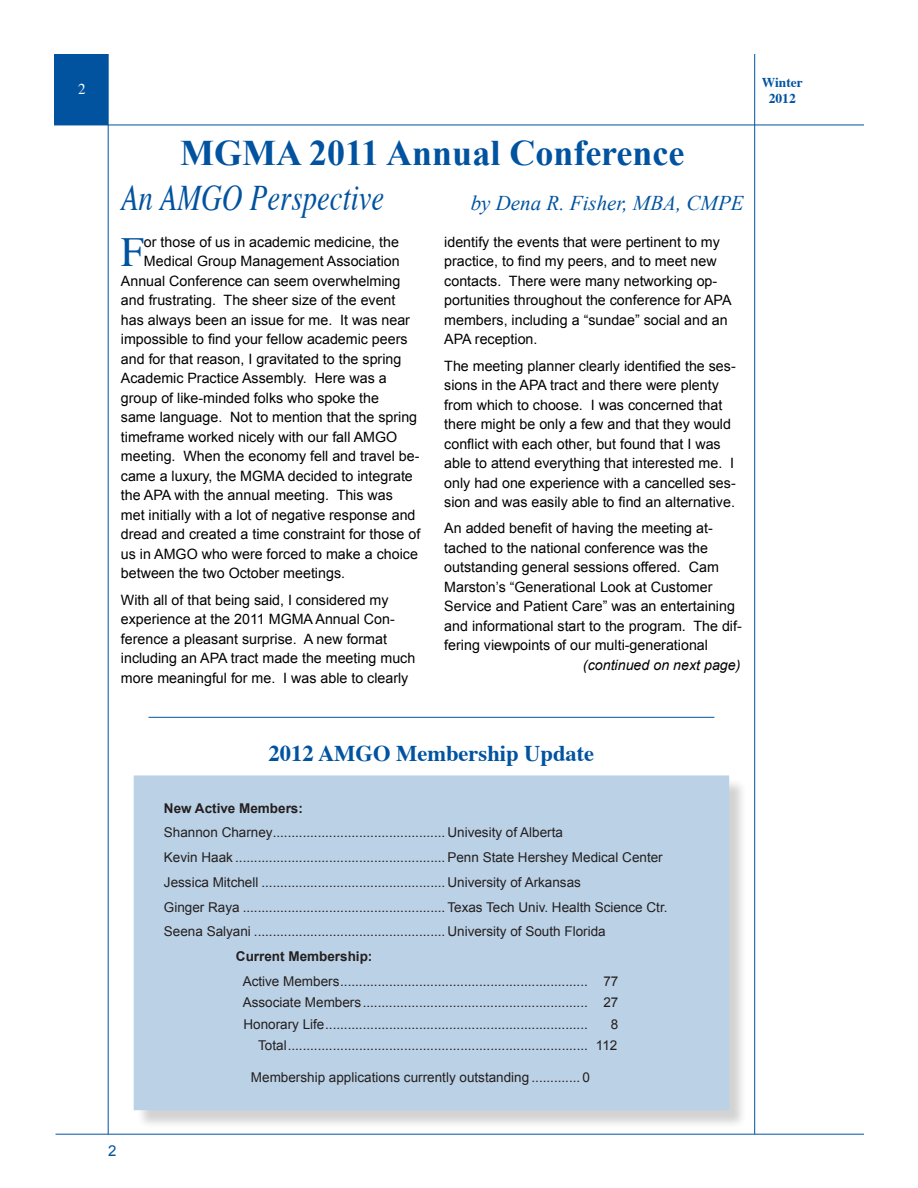
<style>
.page{position:relative;width:918px;height:1188px;background:#fff}
.page>*{position:absolute;margin:0;border:0;box-sizing:border-box;transform-origin:0 0}
.t1{font:41.4px "Times";color:#0153a0}
.t2{font:700 36px "Times New Roman";color:#0153a0}
.t3{font:italic 36px "Times";color:#0153a0;scale:.8 1}
.t4{font:700 22.5px "Times";color:#0153a0}
.t5{font:italic 21px "Times New Roman";color:#0153a0}
.Body{font:15px "Arial";color:#0153a0}
.Body-2{font:15px "Times";color:#fff}
.t6{font:14.25px/19.5px "Arial";color:#000}
.t7{font:italic 14.25px "Arial";color:#000}
.t8{font:13.5px "Arial";color:#231f20}
.t9{font:700 13.5px "Arial";color:#231f20}
.t10{font:700 13.5px/16.2px "Times";color:#0153a0;text-align:center}
</style>
<div class="page">
<div style="left:136px;top:778px;width:612px;height:351px;background:#231f20;opacity:.75"></div>
<div style="left:134px;top:775px;width:595px;height:335px;background:#bbd1e5"></div>
<hr style="left:754px;top:54px;width:1px;height:1080px;background:#0153a0">
<hr style="left:108px;top:54px;width:1px;height:1080px;background:#0153a0">
<hr style="left:54px;top:125px;width:810px;height:1px;background:#0153a0">
<div style="left:54px;top:54px;width:54px;height:70px;background:#0153a0"></div>
<hr style="left:56px;top:1134px;width:808px;height:1px;background:#0153a0">
<hr style="left:148px;top:717px;width:566px;height:1px;background:#0153a0">
<p class="Body-2" style="left:78px;top:75px;width:9px">2</p>
<p class="t2" style="left:180px;top:128px;width:506px">MGMA 2011 Annual Conference</p>
<p class="t3" style="left:121px;top:167px;width:331px">An AMGO Perspective</p>
<p class="t5" style="left:471px;top:188px;width:274px">by Dena R. Fisher, MBA, CMPE</p>
<p class="t6" style="left:444px;top:232px;width:289px">identify the events that were pertinent to my practice, to find my peers, and to meet new contacts. There were many networking op&shy;portunities throughout the conference for APA members, including a “sundae” social and an APA reception.</p>
<p class="t6" style="left:444px;top:356px;width:293px">The meeting planner clearly identified the ses&shy;sions in the APA tract and there were plenty from which to choose. I was concerned that there might be only a few and that they would conflict with each other, but found that I was able to attend everything that interested me. I only had one experience with a cancelled ses&shy;sion and was easily able to find an alternative.</p>
<p class="t6" style="left:444px;top:519px;width:270px">An added benefit of having the meeting at-</p>
<p class="t6" style="left:444px;top:538px;width:265px">tached to the national conference was the</p>
<p class="t6" style="left:444px;top:558px;width:276px">outstanding general sessions offered. Cam</p>
<p class="t6" style="left:444px;top:577px;width:270px">Marston’s “Generational Look at Customer</p>
<p class="t6" style="left:444px;top:597px;width:292px">Service and Patient Care” was an entertaining</p>
<p class="t6" style="left:444px;top:616px;width:299px">and informational start to the program. The dif-</p>
<p class="t6" style="left:444px;top:636px;width:265px">fering viewpoints of our multi-generational</p>
<p class="t7" style="left:583px;top:656px;width:159px">(continued on next page)</p>
<p class="t1" style="left:121px;top:214px;width:25px">F</p>
<p class="t6" style="left:144px;top:232px;width:257px">or those of us in academic medicine, the</p>
<p class="t6" style="left:144px;top:252px;width:257px">Medical Group Management Association</p>
<p class="t6" style="left:121px;top:271px;width:281px">Annual Conference can seem overwhelming</p>
<p class="t6" style="left:121px;top:291px;width:276px">and frustrating. The sheer size of the event</p>
<p class="t6" style="left:121px;top:310px;width:291px">has always been an issue for me. It was near</p>
<p class="t6" style="left:121px;top:330px;width:288px">impossible to find your fellow academic peers</p>
<p class="t6" style="left:121px;top:349px;width:282px">and for that reason, I gravitated to the spring</p>
<p class="t6" style="left:121px;top:369px;width:267px">Academic Practice Assembly. Here was a</p>
<p class="t6" style="left:121px;top:388px;width:260px">group of like-minded folks who spoke the</p>
<p class="t6" style="left:121px;top:408px;width:298px">same language. Not to mention that the spring</p>
<p class="t6" style="left:121px;top:427px;width:278px">timeframe worked nicely with our fall AMGO</p>
<p class="t6" style="left:121px;top:447px;width:300px">meeting. When the economy fell and travel be-</p>
<p class="t6" style="left:121px;top:466px;width:293px">came a luxury, the MGMA decided to integrate</p>
<p class="t6" style="left:121px;top:486px;width:273px">the APA with the annual meeting. This was</p>
<p class="t6" style="left:121px;top:505px;width:296px">met initially with a lot of negative response and</p>
<p class="t6" style="left:121px;top:525px;width:301px">dread and created a time constraint for those of</p>
<p class="t6" style="left:121px;top:544px;width:298px">us in AMGO who were forced to make a choice</p>
<p class="t6" style="left:121px;top:564px;width:226px">between the two October meetings.</p>
<p class="t6" style="left:121px;top:590px;width:296px">With all of that being said, I considered my experience at the 2011 MGMA Annual Con&shy;ference a pleasant surprise. A new format including an APA tract made the meeting much more meaningful for me. I was able to clearly</p>
<p class="t10" style="left:762px;top:73px;width:42px">Winter<br>2012</p>
<p class="t4" style="left:269px;top:732px;width:327px">2012 AMGO Membership Update</p>
<p class="t9" style="left:164px;top:799px;width:141px">New Active Members:</p>
<p class="t8" style="left:164px;top:824px;width:401px">Shannon Charney.............................................. Univesity of Alberta</p>
<p class="t8" style="left:164px;top:848px;width:500px">Kevin Haak ........................................................Penn State Hershey Medical Center</p>
<p class="t8" style="left:164px;top:873px;width:419px">Jessica Mitchell ................................................. University of Arkansas</p>
<p class="t8" style="left:164px;top:898px;width:505px">Ginger Raya ...................................................... Texas Tech Univ. Health Science Ctr.</p>
<p class="t8" style="left:164px;top:923px;width:443px">Seena Salyani ................................................... University of South Florida</p>
<p class="t9" style="left:236px;top:947px;width:138px">Current Membership:</p>
<p class="t8" style="left:243px;top:972px;width:377px">Active Members.................................................................. 77</p>
<p class="t8" style="left:243px;top:994px;width:377px">Associate Members............................................................ 27</p>
<p class="t8" style="left:243px;top:1015px;width:346px">Honorary Life......................................................................</p>
<p class="t8" style="left:611px;top:1015px;width:9px">8</p>
<p class="t8" style="left:258px;top:1037px;width:361px">Total................................................................................ 112</p>
<p class="t8" style="left:251px;top:1068px;width:340px">Membership applications currently outstanding ............. 0</p>
<p class="Body" style="left:108px;top:1141px;width:10px">2</p>
</div>
